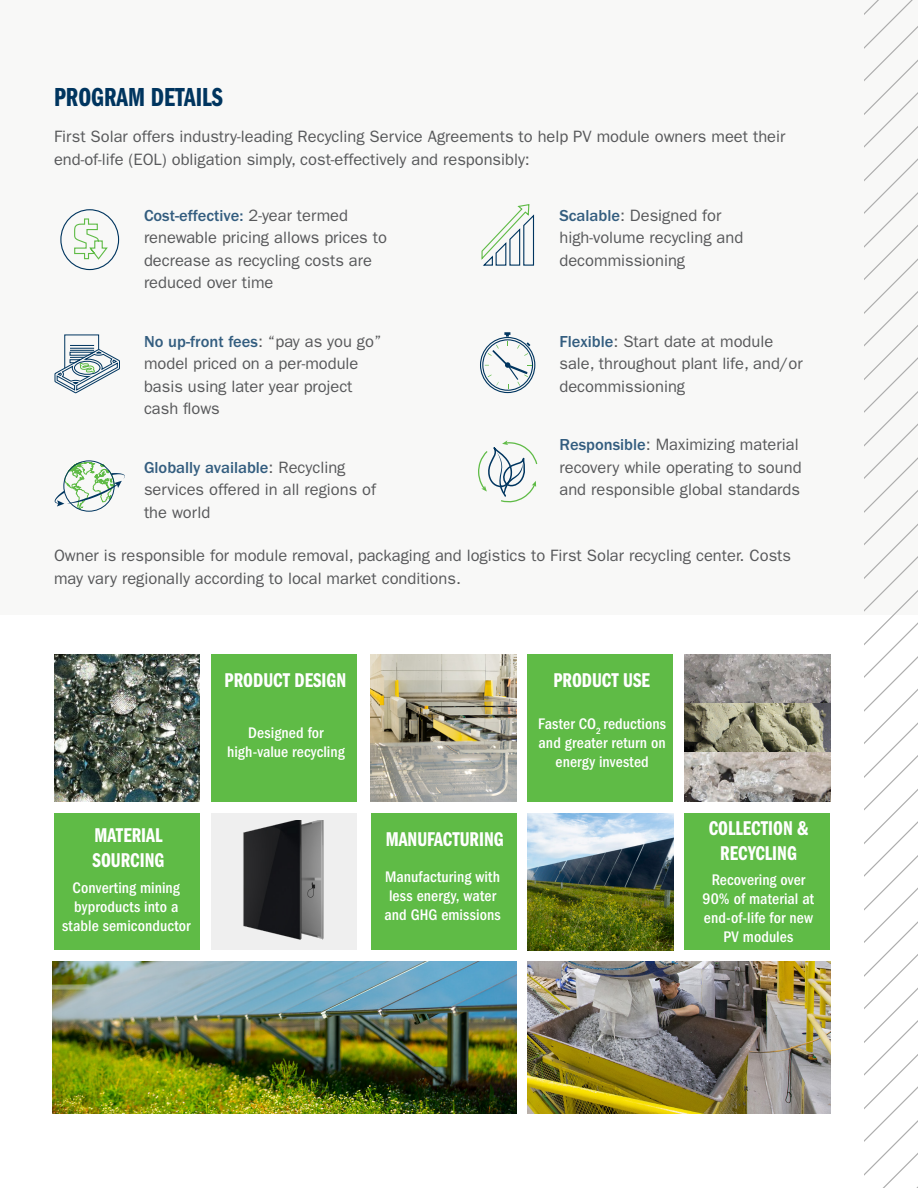
<style>
.page{position:relative;width:918px;height:1188px;background:#fff}
.page>*{position:absolute;margin:0;border:0;box-sizing:border-box;transform-origin:0 0}
.Subheader_2{font:27px "ITC Franklin Gothic Std Dm Cp";color:#00355f}
.Subheader_2-2{font:20.7px/25.3px "ITC Franklin Gothic Std Dm Cp";color:#fff}
.Bullet_Points{font:16.5px/22.5px "ITC Franklin Gothic Std";color:#57585a}
.Body{font:16.5px/22.5px "ITC Franklin Gothic Std";color:#57585a}
.t1{font:500 condensed 15.9px/19px "ITC Franklin Gothic Std";letter-spacing:.005em;color:#fff;text-align:center}
.s1{font-weight:500;color:#335d7f}
</style>
<div class="page">
<div style="left:0;top:0;width:918px;height:615px;background:#f8f8f7"></div>
<svg style="left:864px;top:0;width:54px;height:1188px"></svg>
<img style="left:53px;top:962px;width:463px;height:151px">
<svg style="left:478px;top:440px;width:60px;height:63px"></svg>
<svg style="left:481px;top:204px;width:54px;height:62px"></svg>
<svg style="left:480px;top:332px;width:56px;height:62px"></svg>
<div style="left:60px;top:209px;width:59px;height:61px;border:1px solid #00355f;border-radius:50%"></div>
<svg style="left:74px;top:218px;width:34px;height:42px"></svg>
<svg style="left:55px;top:460px;width:70px;height:52px"></svg>
<svg style="left:54px;top:334px;width:66px;height:60px"></svg>
<div style="left:212px;top:813px;width:145px;height:137px;background:#efefef"></div>
<div style="left:55px;top:813px;width:145px;height:137px;background:#5fbb46"></div>
<div style="left:371px;top:813px;width:145px;height:137px;background:#5fbb46"></div>
<div style="left:685px;top:813px;width:145px;height:137px;background:#5fbb46"></div>
<div style="left:212px;top:654px;width:145px;height:148px;background:#5fbb46"></div>
<div style="left:528px;top:654px;width:145px;height:148px;background:#5fbb46"></div>
<img style="left:55px;top:654px;width:145px;height:148px">
<img style="left:371px;top:654px;width:145px;height:148px">
<img style="left:528px;top:813px;width:145px;height:137px">
<img style="left:313px;top:821px;width:11px;height:119px">
<img style="left:243px;top:821px;width:70px;height:119px">
<img style="left:685px;top:654px;width:145px;height:50px">
<svg style="left:685px;top:704px;width:145px;height:49px;background:#8f8c75"></svg>
<svg style="left:685px;top:753px;width:145px;height:49px;background:#b1aba5"></svg>
<img style="left:528px;top:962px;width:302px;height:151px">
<p class="Subheader_2" style="left:54px;top:82px;width:170px">PROGRAM DETAILS</p>
<p class="Body" style="left:54px;top:126px;width:733px">First Solar offers industry-leading Recycling Service Agreements to help PV module owners meet their end-of-life (EOL) obligation simply, cost-effectively and responsibly:</p>
<p class="Bullet_Points" style="left:144px;top:204px;width:245px"><span class="s1">Cost-effective:</span> 2-year termed renewable pricing allows prices to decrease as recycling costs are reduced over time</p>
<p class="Bullet_Points" style="left:144px;top:330px;width:239px"><span class="s1">No up-front fees</span>: “pay as you go” model priced on a per-module basis using later year project cash flows</p>
<p class="Bullet_Points" style="left:144px;top:456px;width:234px"><span class="s1">Globally available</span>: Recycling services offered in all regions of the world</p>
<p class="Bullet_Points" style="left:560px;top:204px;width:185px"><span class="s1">Scalable</span>: Designed for high-volume recycling and decommissioning</p>
<p class="Bullet_Points" style="left:560px;top:330px;width:245px"><span class="s1">Flexible</span>: Start date at module sale, throughout plant life, and/or decommissioning</p>
<p class="Bullet_Points" style="left:560px;top:433px;width:244px"><span class="s1">Responsible</span>: Maximizing material recovery while operating to sound and responsible global standards</p>
<p class="Body" style="left:54px;top:544px;width:739px">Owner is responsible for module removal, packaging and logistics to First Solar recycling center. Costs may vary regionally according to local market conditions.</p>
<p class="Subheader_2-2" style="left:225px;top:668px;width:123px">PRODUCT DESIGN</p>
<p class="Subheader_2-2" style="left:553px;top:668px;width:98px">PRODUCT USE</p>
<p class="t1" style="left:227px;top:724px;width:119px">Designed for high-value recycling</p>
<p class="t1" style="left:538px;top:714px;width:129px">Faster CO<sub>2</sub> reductions and greater return on energy invested</p>
<p class="Subheader_2-2" style="left:93px;top:823px;width:73px">MATERIAL<br>SOURCING</p>
<p class="Subheader_2-2" style="left:386px;top:827px;width:120px">MANUFACTURING</p>
<p class="Subheader_2-2" style="left:709px;top:816px;width:101px;text-align:center">COLLECTION &amp;<br>RECYCLING</p>
<p class="t1" style="left:62px;top:878px;width:130px">Converting mining byproducts into a stable semiconductor</p>
<p class="t1" style="left:384px;top:867px;width:118px;text-align:left">Manufacturing with less energy, water and GHG emissions</p>
<p class="t1" style="left:703px;top:870px;width:113px">Recovering over<br>90% of material at end-of-life for new<br>PV modules</p>
</div>
